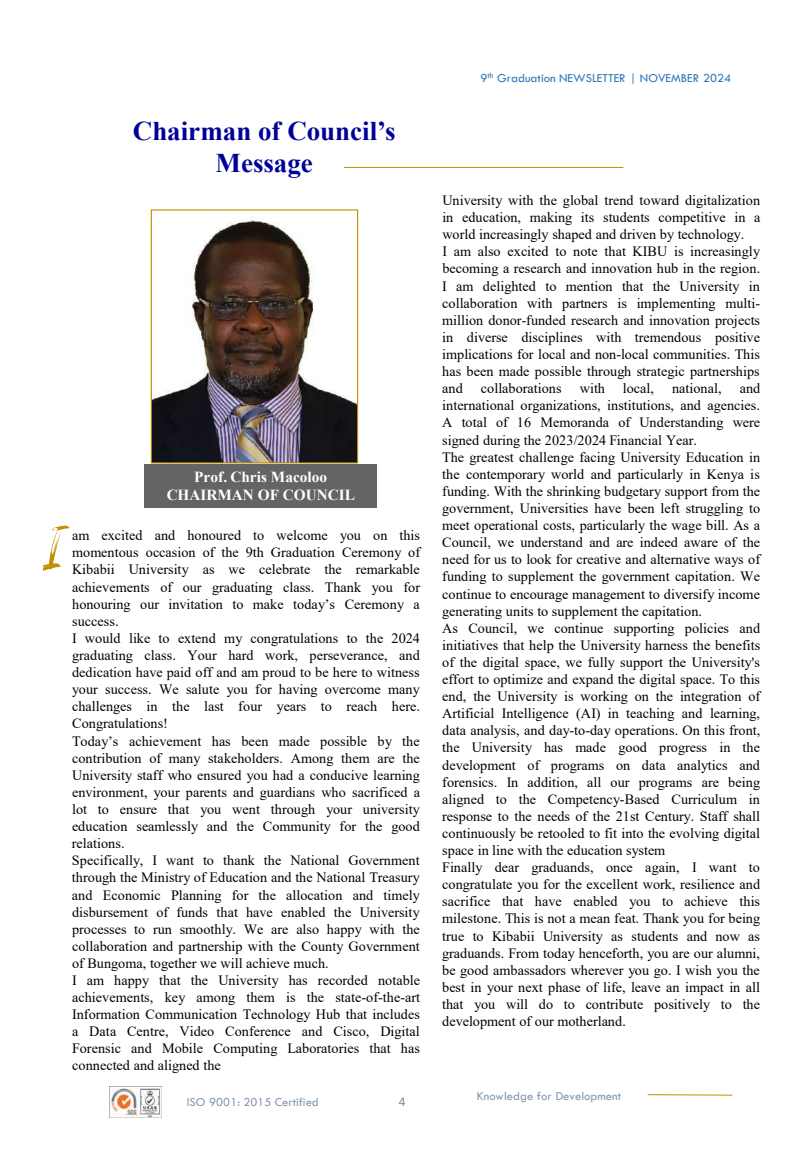
<style>
.page{position:relative;width:810px;height:1170px;background:#fff}
.page>*{position:absolute;margin:0;border:0;box-sizing:border-box;transform-origin:0 0}
.t1{font:700 27px/32.4px "Times New Roman";color:#009;text-align:center}
.t2{font:700 15.3px/18.1px "Times New Roman";color:#fff;text-align:center}
.t3{font:14.25px/17.1px "Times New Roman";color:#000}
.t4{font:13.5px "Calibri";color:#898989}
.t5{font:12.6px "Tw Cen";color:#8497b0}
.t6{font:12.6px "Tw Cen";letter-spacing:.005em;color:#2e75b6}
</style>
<div class="page">
<svg style="left:647px;top:1094px;width:86px;height:2px"></svg>
<img style="left:43px;top:526px;width:27px;height:45px">
<div style="left:144px;top:464px;width:233px;height:44px;background:#646464"></div>
<hr style="left:344px;top:167px;width:279px;height:1px;background:#bf9000">
<img style="left:153px;top:217px;width:203px;height:245px">
<div style="left:151px;top:209px;width:207px;height:255px;border:1px solid #bf9000"></div>
<img style="left:109px;top:1087px;width:53px;height:30px">
<h1 class="t1" style="left:133px;top:114px;width:264px">Chairman of Council’s<br>Message</h1>
<p class="t2" style="left:167px;top:467px;width:190px">Prof. Chris Macoloo<br>CHAIRMAN OF COUNCIL</p>
<p class="t3" style="left:72px;top:526px;width:350px">am excited and honoured to welcome you on this momentous occasion of the 9th Graduation Ceremony of Kibabii University as we celebrate the remarkable achievements of our graduating class. Thank you for honouring our invitation to make today’s Ceremony a success.<br>I would like to extend my congratulations to the 2024 graduating class. Your hard work, perseverance, and dedication have paid off and am proud to be here to witness your success. We salute you for having overcome many challenges in the last four years to reach here.<br>Congratulations!<br>Today’s achievement has been made possible by the contribution of many stakeholders. Among them are the University staff who ensured you had a conducive learning environment, your parents and guardians who sacrificed a lot to ensure that you went through your university education seamlessly and the Community for the good relations.<br>Specifically, I want to thank the National Government through the Ministry of Education and the National Treasury and Economic Planning for the allocation and timely disbursement of funds that have enabled the University processes to run smoothly. We are also happy with the collaboration and partnership with the County Government of Bungoma, together we will achieve much.<br>I am happy that the University has recorded notable achievements, key among them is the state-of-the-art Information Communication Technology Hub that includes a Data Centre, Video Conference and Cisco, Digital Forensic and Mobile Computing Laboratories that has connected and aligned the</p>
<p class="t5" style="left:187px;top:1094px;width:134px">ISO 9001: 2015 Certified</p>
<p class="t4" style="left:399px;top:1092px;width:8px">4</p>
<p class="t6" style="left:481px;top:70px;width:252px">9<sup>th</sup> Graduation NEWSLETTER | NOVEMBER 2024</p>
<p class="t3" style="left:442px;top:191px;width:320px">University with the global trend toward digitalization in education, making its students competitive in a world increasingly shaped and driven by technology.<br>I am also excited to note that KIBU is increasingly becoming a research and innovation hub in the region.<br>I am delighted to mention that the University in collaboration with partners is implementing multi&shy;million donor-funded research and innovation projects in diverse disciplines with tremendous positive implications for local and non-local communities. This has been made possible through strategic partnerships and</p>
<p class="t3" style="left:442px;top:379px;width:320px;text-indent:298px">and international organizations, institutions, and agencies.<br>A total of 16 Memoranda of Understanding were signed during the 2023/2024 Financial Year.<br>The greatest challenge facing University Education in the contemporary world and particularly in Kenya is funding. With the shrinking budgetary support from the government, Universities have been left struggling to meet operational costs, particularly the wage bill. As a Council, we understand and are indeed aware of the need for us to look for creative and alternative ways of funding to supplement the government capitation. We continue to encourage management to diversify income generating units to supplement the capitation.<br>As Council, we continue supporting policies and initiatives that help the University harness the benefits of the digital space, we fully support the University's effort to optimize and expand the digital space. To this end, the University is working on the integration of Artificial Intelligence (AI) in teaching and learning, data analysis, and day-to-day operations. On this front, the University has made good progress in the development of programs on data analytics and forensics. In addition, all our programs are being aligned to the Competency-Based Curriculum in response to the needs of the 21st Century. Staff shall continuously be retooled to fit into the evolving digital space in line with the education system<br>Finally dear graduands, once again, I want to congratulate you for the excellent work, resilience and sacrifice that have enabled you to achieve this milestone. This is not a mean feat. Thank you for being true to Kibabii University as students and now as graduands. From today henceforth, you are our alumni, be good ambassadors wherever you go. I wish you the best in your next phase of life, leave an impact in all that you will do to contribute positively to the development of our motherland.</p>
<p class="t3" style="left:481px;top:379px;width:82px">collaborations</p>
<p class="t3" style="left:580px;top:379px;width:27px">with</p>
<p class="t3" style="left:623px;top:379px;width:33px">local,</p>
<p class="t3" style="left:672px;top:379px;width:51px">national,</p>
<p class="t5" style="left:477px;top:1088px;width:146px">Knowledge for Development</p>
</div>
